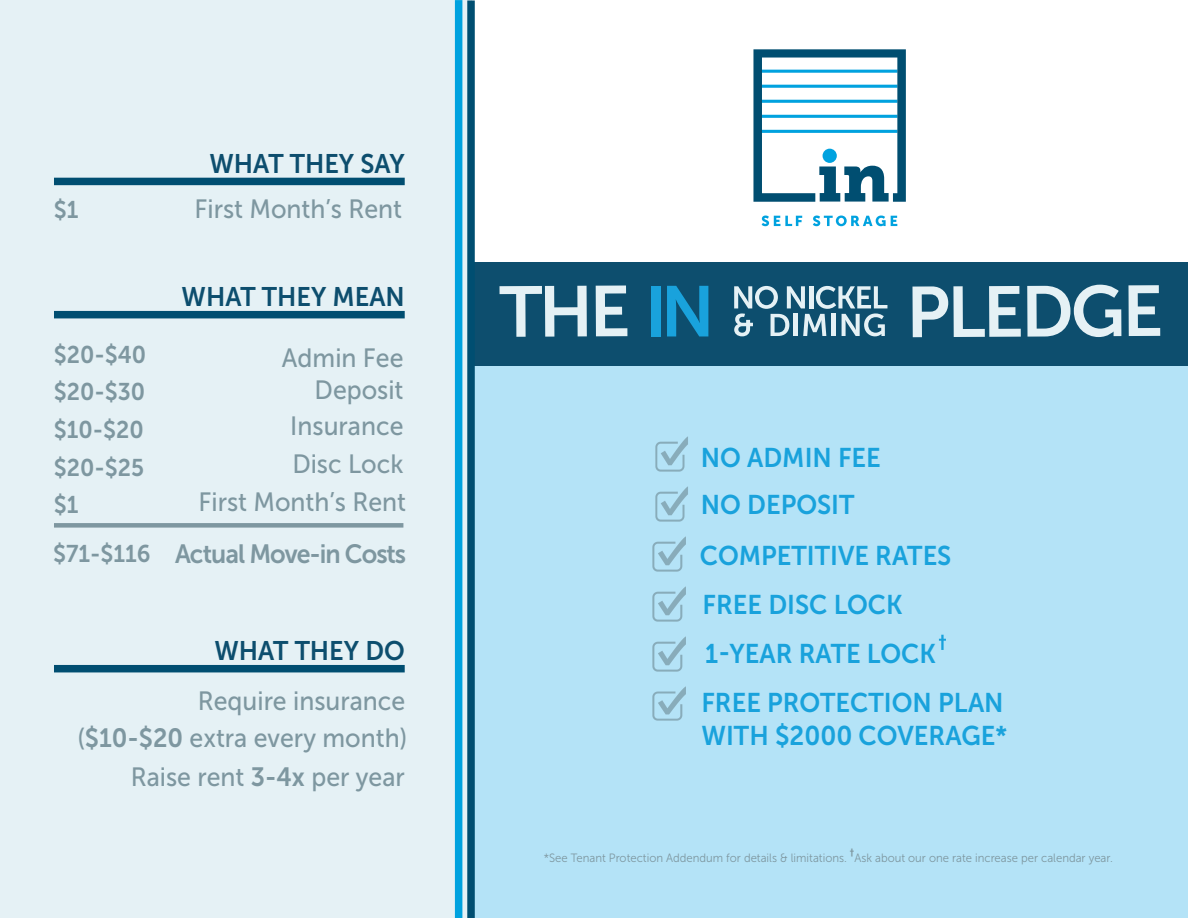
<style>
.page{position:relative;width:1188px;height:918px;background:#fff}
.page>*{position:absolute;margin:0;border:0;box-sizing:border-box;transform-origin:0 0}
.t1{font:27px/32.4px "Museo Sans 700";color:#19a2dc;scale:.94 1}
.t2{font:26.85px "Museo Sans 700";color:#0d4e6e;scale:.94 1}
.t3{font:26.4px/32.8px "Museo Sans 500";color:#7e97a0;text-align:right;scale:.94 1}
.t4{font:26.4px "Museo Sans 700";letter-spacing:-.04em;color:#7e97a0;scale:.94 1}
.t5{font:24.15px/37.7px "Museo Sans 700";color:#7e97a0;text-align:justify;scale:.94 1}
.t6{font:12px "Museo Sans 300";color:#7e97a0;scale:.94 1}
.t7{font:10.5px "Museo Sans 700";color:#7e97a0;scale:.94 1}
.s1{font-family:"Museo Sans 700"}
</style>
<div class="page">
<div style="left:473px;top:347px;width:715px;height:571px;background:#b4e3f7"></div>
<div style="left:471px;top:262px;width:717px;height:104px;background:#0d4e6e"></div>
<div style="left:0;top:0;width:471px;height:918px;background:#e5f1f5"></div>
<div style="left:455px;top:0;width:7px;height:918px;background:#00a2df"></div>
<div style="left:467px;top:0;width:8px;height:918px;background:#004e71"></div>
<svg style="left:912px;top:286px;width:109px;height:51px"></svg>
<svg style="left:1027px;top:285px;width:94px;height:52px"></svg>
<svg style="left:1128px;top:285px;width:32px;height:51px"></svg>
<svg style="left:734px;top:286px;width:153px;height:50px"></svg>
<svg style="left:500px;top:286px;width:87px;height:51px"></svg>
<svg style="left:596px;top:286px;width:31px;height:50px"></svg>
<div style="left:651px;top:286px;width:9px;height:50px;background:#19a2dc"></div>
<svg style="left:667px;top:286px;width:41px;height:50px"></svg>
<svg style="left:762px;top:216px;width:40px;height:10px"></svg>
<svg style="left:813px;top:216px;width:84px;height:10px"></svg>
<svg style="left:753px;top:49px;width:153px;height:153px"></svg>
<div style="left:54px;top:311px;width:351px;height:7px;background:#004e71"></div>
<div style="left:54px;top:665px;width:351px;height:7px;background:#004e71"></div>
<div style="left:54px;top:523px;width:349px;height:5px;background:#7e97a0"></div>
<div style="left:54px;top:178px;width:351px;height:7px;background:#004e71"></div>
<img style="left:655px;top:437px;width:33px;height:34px">
<img style="left:655px;top:487px;width:33px;height:34px">
<img style="left:653px;top:537px;width:33px;height:34px">
<img style="left:653px;top:587px;width:33px;height:34px">
<img style="left:653px;top:637px;width:33px;height:34px">
<img style="left:653px;top:686px;width:33px;height:35px">
<svg style="left:939px;top:635px;width:7px;height:15px"></svg>
<p class="t5" style="left:54px;top:191px;width:28px">$1</p>
<p class="t2" style="left:209px;top:149px;width:209px">WHAT THEY SAY</p>
<p class="t3" style="left:194px;top:192px;width:222px">First Month’s Rent</p>
<p class="t2" style="left:182px;top:281px;width:239px">WHAT THEY MEAN</p>
<p class="t5" style="left:54px;top:335px;width:100px">$20-$40 $20-$30 $10-$20 $20-$25</p>
<p class="t3" style="left:282px;top:341px;width:131px">Admin Fee<br>Deposit</p>
<p class="t3" style="left:290px;top:407px;width:122px;line-height:37.8px;text-align:left">Insurance<br>Disc Lock</p>
<p class="t5" style="left:54px;top:486px;width:28px">$1</p>
<p class="t3" style="left:199px;top:485px;width:222px">First Month’s Rent</p>
<p class="t5" style="left:53px;top:535px;width:105px">$71-$116</p>
<p class="t4" style="left:175px;top:540px;width:248px">Actual Move-in Costs</p>
<p class="t2" style="left:214px;top:636px;width:204px">WHAT THEY DO</p>
<p class="t3" style="left:198px;top:684px;width:222px">Require insurance</p>
<p class="t3" style="left:77px;top:722px;width:353px">(<span class="s1">$10-$20</span> extra every month)</p>
<p class="t3" style="left:131px;top:761px;width:293px">Raise rent <span class="s1">3-4x</span> per year</p>
<p class="t1" style="left:701px;top:442px;width:193px">NO ADMIN FEE</p>
<p class="t1" style="left:701px;top:488px;width:165px">NO DEPOSIT</p>
<p class="t1" style="left:700px;top:540px;width:269px">COMPETITIVE RATES</p>
<p class="t1" style="left:703px;top:589px;width:214px">FREE DISC LOCK</p>
<p class="t1" style="left:705px;top:638px;width:247px">1-YEAR RATE LOCK</p>
<p class="t1" style="left:701px;top:687px;width:327px">FREE PROTECTION PLAN<br>WITH $2000 COVERAGE*</p>
<p class="t7" style="left:850px;top:847px;width:6px">†</p>
<p class="t6" style="left:544px;top:851px;width:324px">*See Tenant Protection Addendum for details &amp; limitations.</p>
<p class="t6" style="left:854px;top:851px;width:277px">Ask about our one rate increase per calendar year.</p>
</div>
